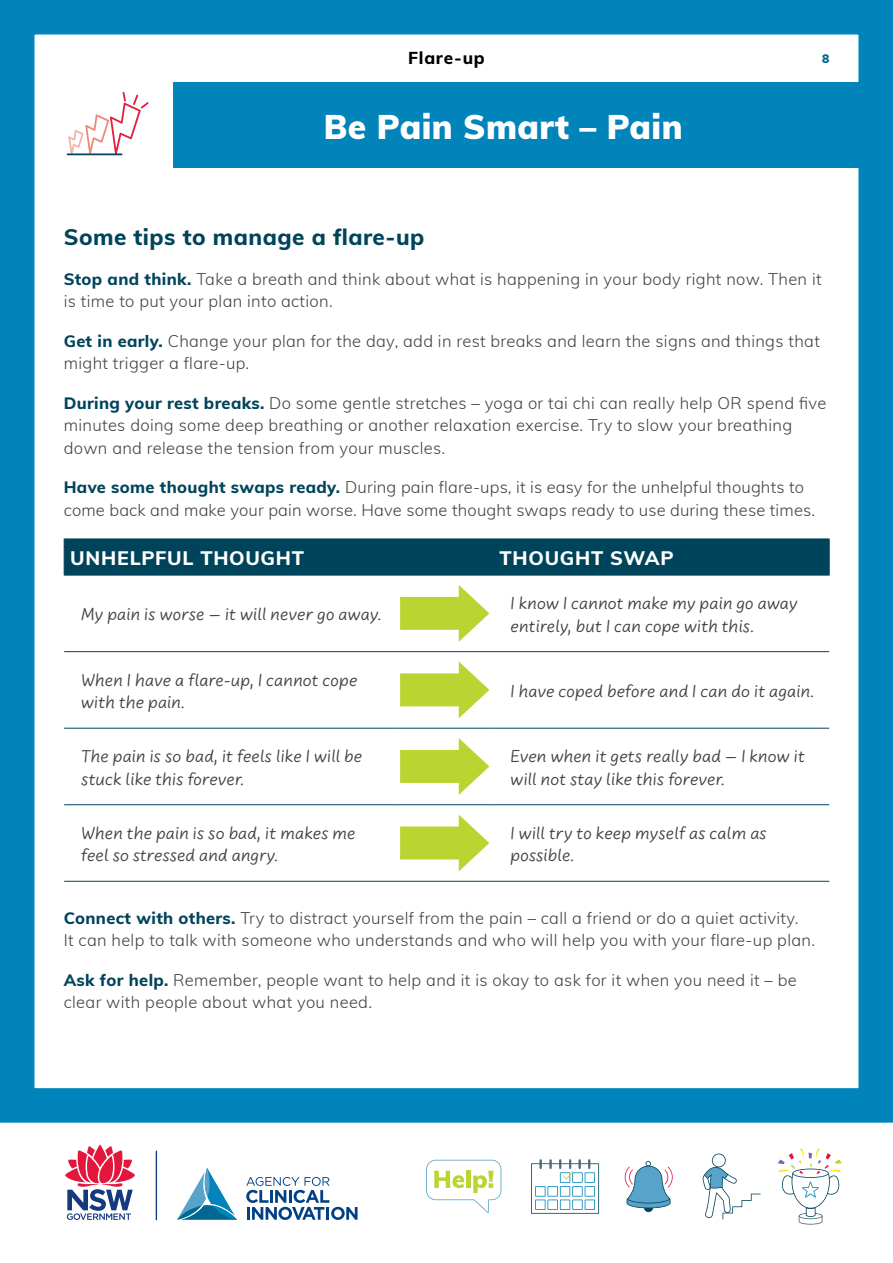
<style>
.page{position:relative;width:893px;height:1263px;background:#fff}
.page>*{position:absolute;margin:0;border:0;box-sizing:border-box;transform-origin:0 0}
.t1{font:900 33.45px "Muli";letter-spacing:.01em;color:#fff}
.t2{font:800 22.5px "Muli";letter-spacing:.02em;color:#00445c}
.Table_header{font:800 19.5px "Muli";letter-spacing:.04em;color:#fff}
.Handwriting_UPDATED{font:18px/22.5px "Uberhand Pro";letter-spacing:.01em;color:#414042}
.t3{font:800 17.25px "Muli";letter-spacing:.045em;color:#000}
.Body_11_15{font:300 16.5px/22.5px "Muli";letter-spacing:.02em;color:#414042}
.t4{font:900 12px "Muli";color:#006892}
.s1{font-weight:800;color:#00445c}
</style>
<div class="page">
<div style="left:0;top:0;width:893px;height:1123px;border:34px solid #0084b9"></div>
<svg style="left:778px;top:1148px;width:64px;height:76px"></svg>
<svg style="left:702px;top:1153px;width:59px;height:66px"></svg>
<svg style="left:625px;top:1161px;width:48px;height:51px"></svg>
<svg style="left:531px;top:1159px;width:68px;height:55px"></svg>
<svg style="left:426px;top:1160px;width:75px;height:53px"></svg>
<hr style="left:156px;top:1150px;width:1px;height:70px;background:#15397f">
<svg style="left:65px;top:1144px;width:70px;height:76px"></svg>
<svg style="left:177px;top:1168px;width:181px;height:52px"></svg>
<div style="left:65px;top:540px;width:764px;height:35px;background:#00445c"></div>
<hr style="left:64px;top:539px;width:332px;height:1px;background:#00445c">
<hr style="left:64px;top:539px;width:1px;height:36px;background:#00445c">
<hr style="left:396px;top:539px;width:98px;height:1px;background:#00445c">
<hr style="left:494px;top:539px;width:336px;height:1px;background:#00445c">
<hr style="left:829px;top:539px;width:1px;height:36px;background:#00445c">
<hr style="left:64px;top:575px;width:332px;height:1px;background:#00445c">
<hr style="left:396px;top:575px;width:98px;height:1px;background:#00445c">
<hr style="left:494px;top:575px;width:336px;height:1px;background:#00445c">
<hr style="left:64px;top:651px;width:332px;height:1px;background:#00445c">
<hr style="left:396px;top:651px;width:98px;height:1px;background:#00445c">
<hr style="left:494px;top:651px;width:335px;height:1px;background:#00445c">
<hr style="left:64px;top:728px;width:332px;height:1px;background:#00445c">
<hr style="left:396px;top:728px;width:98px;height:1px;background:#00445c">
<hr style="left:494px;top:728px;width:335px;height:1px;background:#00445c">
<hr style="left:64px;top:804px;width:332px;height:1px;background:#00445c">
<hr style="left:396px;top:804px;width:98px;height:1px;background:#00445c">
<hr style="left:494px;top:804px;width:335px;height:1px;background:#00445c">
<hr style="left:64px;top:881px;width:332px;height:1px;background:#00445c">
<hr style="left:396px;top:881px;width:98px;height:1px;background:#00445c">
<hr style="left:494px;top:881px;width:335px;height:1px;background:#00445c">
<div style="left:400px;top:597px;width:70px;height:33px;background:#bad532"></div>
<svg style="left:459px;top:585px;width:30px;height:57px"></svg>
<div style="left:400px;top:673px;width:70px;height:33px;background:#bad532"></div>
<svg style="left:459px;top:661px;width:30px;height:57px"></svg>
<div style="left:400px;top:750px;width:70px;height:33px;background:#bad532"></div>
<svg style="left:459px;top:738px;width:30px;height:57px"></svg>
<div style="left:400px;top:826px;width:70px;height:33px;background:#bad532"></div>
<svg style="left:459px;top:815px;width:30px;height:56px"></svg>
<div style="left:173px;top:82px;width:703px;height:85px;background:#0084b9"></div>
<hr style="left:17px;top:82px;width:4px;height:85px;background:#0084b9">
<hr style="left:67px;top:153px;width:55px;height:2px;background:#00455d">
<svg style="left:68px;top:92px;width:81px;height:63px"></svg>
<p class="t3" style="left:408px;top:45px;width:78px">Flare-up</p>
<p class="t4" style="left:822px;top:50px;width:9px">8</p>
<p class="t1" style="left:324px;top:102px;width:360px">Be Pain Smart – Pain</p>
<h1 class="t2" style="left:64px;top:220px;width:362px">Some tips to manage a flare-up</h1>
<p class="Body_11_15" style="left:64px;top:267px;width:759px"><span class="s1">Stop and think.</span> Take a breath and think about what is happening in your body right now. Then it is time to put your plan into action.</p>
<p class="Body_11_15" style="left:64px;top:329px;width:758px"><span class="s1">Get in early.</span> Change your plan for the day, add in rest breaks and learn the signs and things that might trigger a flare-up.</p>
<p class="Body_11_15" style="left:64px;top:391px;width:764px"><span class="s1">During your rest breaks.</span> Do some gentle stretches – yoga or tai chi can really help OR spend five minutes doing some deep breathing or another relaxation exercise. Try to slow your breathing down and release the tension from your muscles.</p>
<p class="Body_11_15" style="left:64px;top:475px;width:753px"><span class="s1">Have some thought swaps ready.</span> During pain flare-ups, it is easy for the unhelpful thoughts to come back and make your pain worse. Have some thought swaps ready to use during these times.</p>
<p class="Table_header" style="left:70px;top:543px;width:235px">UNHELPFUL THOUGHT</p>
<p class="Table_header" style="left:500px;top:543px;width:176px">THOUGHT SWAP</p>
<p class="Handwriting_UPDATED" style="left:81px;top:602px;width:302px">My pain is worse – it will never go away.</p>
<p class="Handwriting_UPDATED" style="left:511px;top:591px;width:289px">I know I cannot make my pain go away entirely, but I can cope with this.</p>
<p class="Handwriting_UPDATED" style="left:81px;top:667px;width:278px">When I have a flare-up, I cannot cope with the pain.</p>
<p class="Handwriting_UPDATED" style="left:511px;top:679px;width:305px">I have coped before and I can do it again.</p>
<p class="Handwriting_UPDATED" style="left:81px;top:744px;width:283px">The pain is so bad, it feels like I will be stuck like this forever.</p>
<p class="Handwriting_UPDATED" style="left:511px;top:744px;width:296px">Even when it gets really bad – I know it will not stay like this forever.</p>
<p class="Handwriting_UPDATED" style="left:81px;top:821px;width:276px">When the pain is so bad, it makes me feel so stressed and angry.</p>
<p class="Handwriting_UPDATED" style="left:511px;top:821px;width:258px">I will try to keep myself as calm as possible.</p>
<p class="Body_11_15" style="left:64px;top:906px;width:753px"><span class="s1">Connect with others.</span> Try to distract yourself from the pain – call a friend or do a quiet activity.<br>It can help to talk with someone who understands and who will help you with your flare-up plan.</p>
<p class="Body_11_15" style="left:64px;top:968px;width:734px"><span class="s1">Ask for help.</span> Remember, people want to help and it is okay to ask for it when you need it – be clear with people about what you need.</p>
</div>
